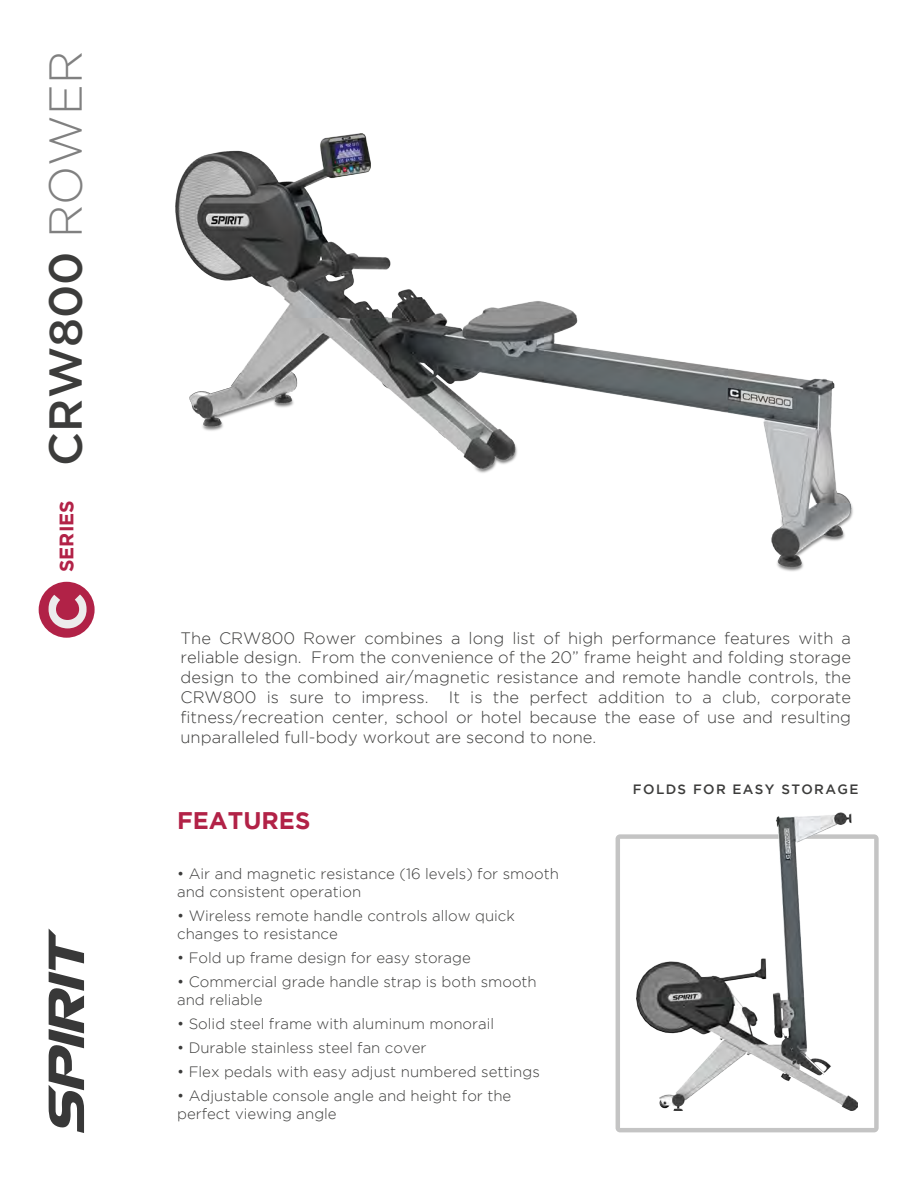
<style>
.page{position:relative;width:918px;height:1188px;background:#fff}
.page>*{position:absolute;margin:0;border:0;box-sizing:border-box;transform-origin:0 0}
.t1{font:700 52.5px "Gotham";color:#ececec}
.t2{font:500 45.9px "Gotham";color:#3c3c3b}
.t3{font:700 24px "Gotham";color:#b22247}
.t4{font:700 19.5px "Gotham";color:#b22247}
.t5{font:300 16.5px/19.8px "Gotham";color:#3c3c3b;text-align:justify}
.t6{font:300 15px/18px "Gotham";color:#3c3c3b}
.t7{font:500 13.5px "Gotham";letter-spacing:.1em;color:#3c3c3b}
.s1{font-weight:300;color:#808080}
</style>
<div class="page">
<svg style="left:49px;top:929px;width:35px;height:204px"></svg>
<div style="left:39px;top:582px;width:56px;height:56px;background:#b12247;border-radius:50%"></div>
<svg style="left:616px;top:834px;width:263px;height:298px"></svg>
<img style="left:175px;top:134px;width:678px;height:438px">
<img style="left:636px;top:813px;width:222px;height:297px">
<h2 class="t2" style="left:40px;top:466px;width:416px;rotate:-90deg">CRW800 <span class="s1">ROWER</span></h2>
<p class="t4" style="left:55px;top:572px;width:73px;rotate:-90deg">SERIES</p>
<h1 class="t1" style="left:37px;top:631px;width:40px;rotate:-90deg">C</h1>
<p class="t5" style="left:181px;top:628px;width:672px">The CRW800 Rower combines a long list of high performance features with a reliable design. From the convenience of the 20” frame height and folding storage design to the combined air/magnetic resistance and remote handle controls, the CRW800 is sure to impress. It is the perfect addition to a club, corporate fitness/recreation center, school or hotel because the ease of use and resulting unparalleled full-body workout are second to none.</p>
<h3 class="t3" style="left:177px;top:806px;width:135px">FEATURES</h3>
<p class="t6" style="left:177px;top:864px;width:383px">• Air and magnetic resistance (16 levels) for smooth and consistent operation</p>
<p class="t6" style="left:177px;top:906px;width:339px">• Wireless remote handle controls allow quick changes to resistance</p>
<p class="t6" style="left:177px;top:948px;width:295px">• Fold up frame design for easy storage</p>
<p class="t6" style="left:177px;top:972px;width:361px">• Commercial grade handle strap is both smooth and reliable</p>
<p class="t6" style="left:177px;top:1014px;width:319px">• Solid steel frame with aluminum monorail</p>
<p class="t6" style="left:177px;top:1038px;width:251px">• Durable stainless steel fan cover</p>
<p class="t6" style="left:177px;top:1062px;width:364px">• Flex pedals with easy adjust numbered settings</p>
<p class="t6" style="left:177px;top:1086px;width:336px">• Adjustable console angle and height for the perfect viewing angle</p>
<p class="t7" style="left:633px;top:782px;width:227px">FOLDS FOR EASY STORAGE</p>
</div>
